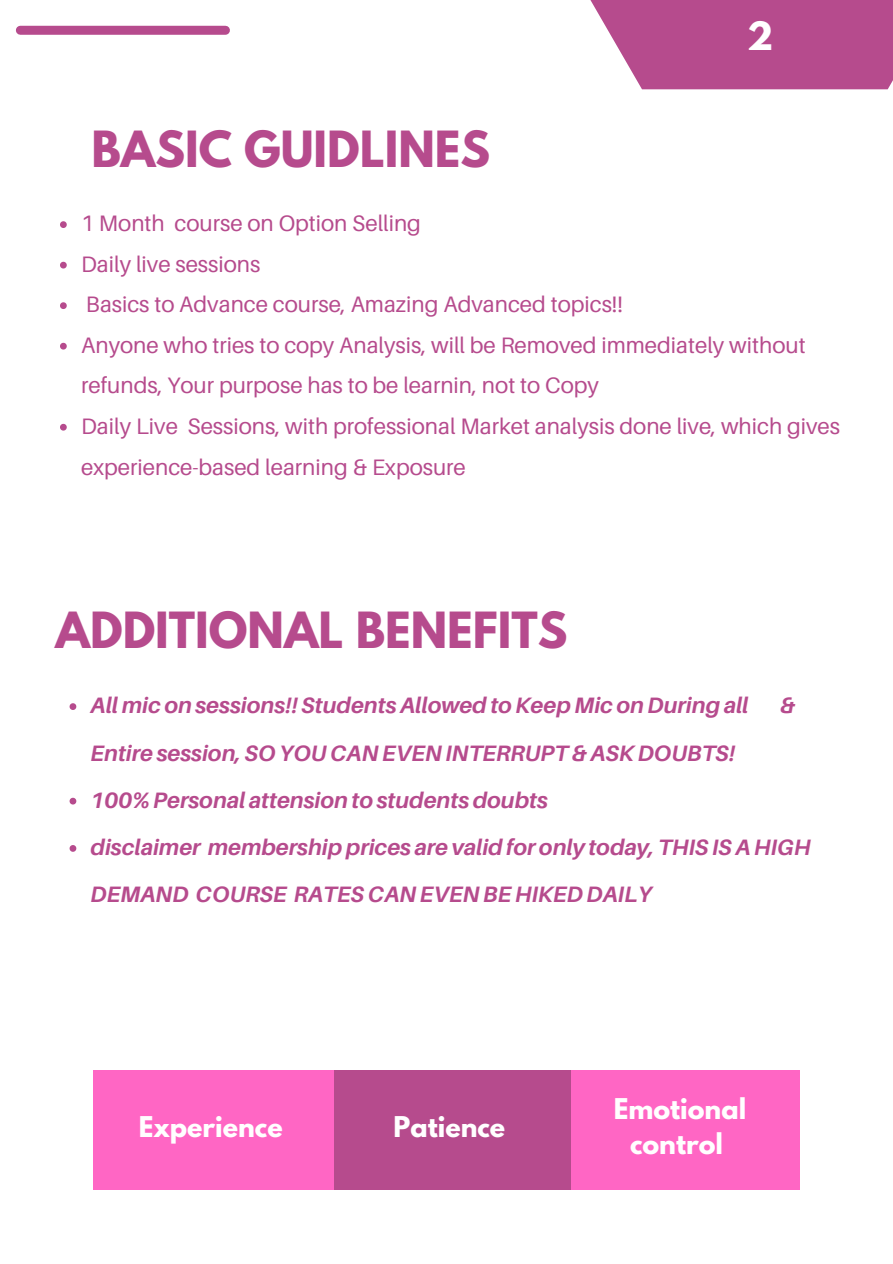
<style>
.page{position:relative;width:893px;height:1264px;background:#fff}
.page>*{position:absolute;margin:0;border:0;box-sizing:border-box;transform-origin:0 0}
.t1{font:700 44.1px "League Spartan";color:#b64b8d}
.t2{font:700 34.65px "League Spartan";color:#fff}
.t3{font:700 25.35px/35.1px "League Spartan";color:#fff;text-align:center}
.t4{font:22.35px/40.5px "Aileron";color:#b64b8d}
.t5{font:italic 700 22.35px/47.2px "Aileron";color:#b64b8d}
</style>
<div class="page">
<div style="left:20px;top:26px;width:205px;height:9px;background:#b64b8d"></div>
<svg style="left:590px;top:0;width:302px;height:89px;background:#bc5a97"></svg>
<div style="left:94px;top:1070px;width:240px;height:119px;background:#ff66c4"></div>
<div style="left:334px;top:1070px;width:237px;height:119px;background:#b64b8d"></div>
<div style="left:571px;top:1070px;width:228px;height:119px;background:#ff66c4"></div>
<svg style="left:60px;top:221px;width:7px;height:7px"></svg>
<svg style="left:60px;top:262px;width:7px;height:6px"></svg>
<svg style="left:60px;top:302px;width:7px;height:7px"></svg>
<svg style="left:60px;top:343px;width:7px;height:6px"></svg>
<svg style="left:60px;top:424px;width:7px;height:6px"></svg>
<svg style="left:70px;top:703px;width:6px;height:7px"></svg>
<svg style="left:70px;top:797px;width:6px;height:7px"></svg>
<svg style="left:70px;top:845px;width:6px;height:6px"></svg>
<p class="t1" style="left:91px;top:127px;width:400px">BASIC GUIDLINES</p>
<h2 class="t2" style="left:747px;top:19px;width:28px">2</h2>
<h1 class="t4" style="left:81px;top:203px;width:341px">1 Month course on Option Selling</h1>
<p class="t4" style="left:81px;top:243px;width:181px">Daily live sessions</p>
<p class="t4" style="left:86px;top:284px;width:538px">Basics to Advance course, Amazing Advanced topics!!</p>
<p class="t4" style="left:81px;top:324px;width:726px">Anyone who tries to copy Analysis, will be Removed immediately without refunds, Your purpose has to be learnin, not to Copy</p>
<p class="t4" style="left:81px;top:405px;width:760px">Daily Live Sessions, with professional Market analysis done live, which gives experience-based learning &amp; Exposure</p>
<p class="t1" style="left:55px;top:608px;width:513px">ADDITIONAL BENEFITS</p>
<h1 class="t5" style="left:91px;top:681px;width:659px">All mic on sessions!! Students Allowed to Keep Mic on During all</h1>
<h1 class="t5" style="left:780px;top:681px;width:17px">&amp;</h1>
<h1 class="t5" style="left:91px;top:728px;width:646px">Entire session, SO YOU CAN EVEN INTERRUPT &amp; ASK DOUBTS!</h1>
<p class="t5" style="left:91px;top:776px;width:459px">100% Personal attension to students doubts</p>
<p class="t5" style="left:91px;top:823px;width:721px">disclaimer membership prices are valid for only today, THIS IS A HIGH<br>DEMAND COURSE RATES CAN EVEN BE HIKED DAILY</p>
<p class="t3" style="left:139px;top:1111px;width:145px">Experience</p>
<h2 class="t3" style="left:393px;top:1111px;width:113px">Patience</h2>
<h2 class="t3" style="left:613px;top:1094px;width:134px">Emotional control</h2>
</div>
